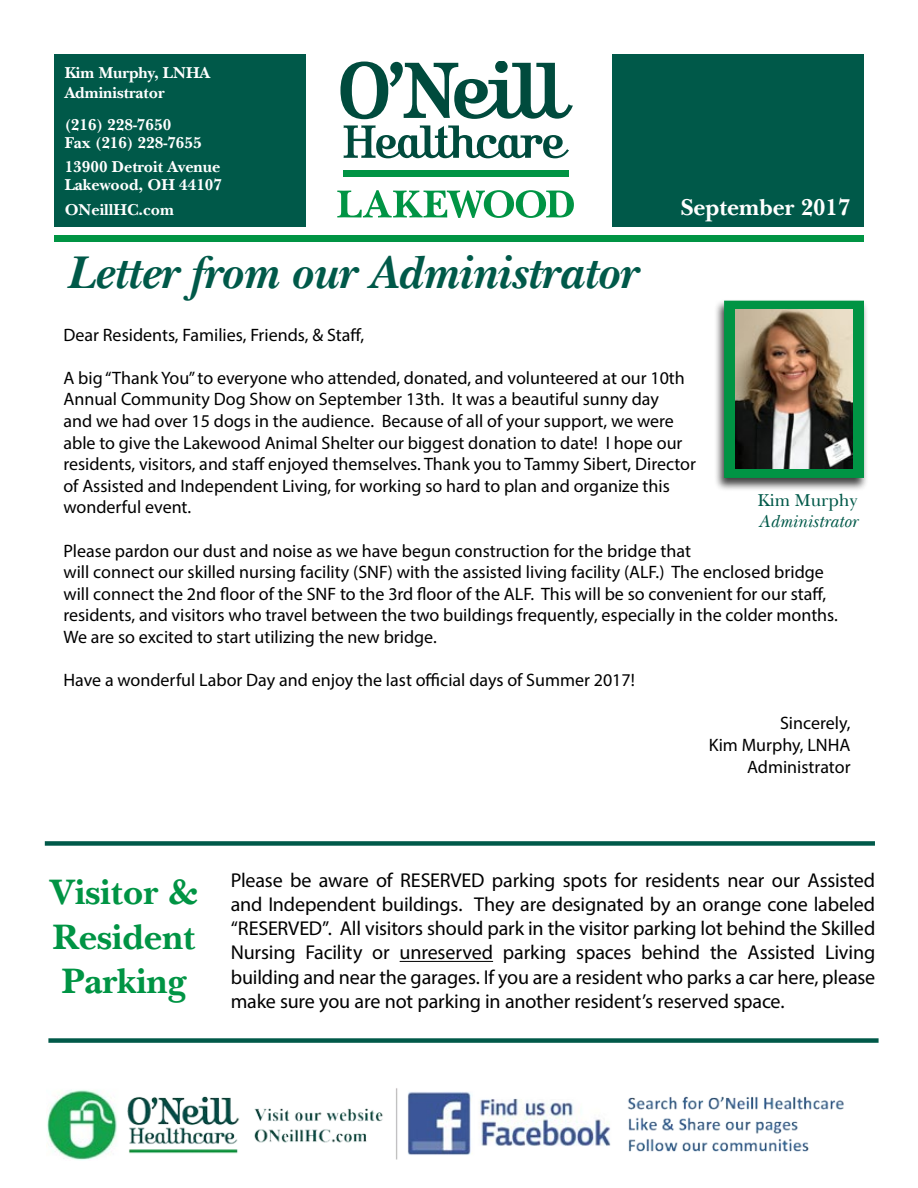
<style>
.page{position:relative;width:918px;height:1188px;background:#fff}
.page>*{position:absolute;margin:0;border:0;box-sizing:border-box;transform-origin:0 0}
.t1{font:italic 700 48px "New Baskerville LT";color:#005949}
.t2{font:700 37.05px/44.5px "New Baskerville LT";color:#009444;text-align:justify}
.t3{font:700 24px "New Baskerville LT";color:#fff}
.t4{font:20.1px/24.2px "Myriad Pro";letter-spacing:-.01em;color:#000;text-align:justify}
.t5{font:18px/21.6px "Myriad Pro";color:#000}
.t6{font:italic 18px "New Baskerville LT";color:#005949}
.t7{font:18px "New Baskerville LT";color:#005949}
.t8{font:700 16.5px/18px "New Baskerville LT";color:#fff}
</style>
<div class="page">
<svg style="left:337px;top:190px;width:237px;height:28px"></svg>
<svg style="left:340px;top:62px;width:233px;height:57px"></svg>
<svg style="left:343px;top:125px;width:226px;height:33px"></svg>
<div style="left:343px;top:170px;width:226px;height:7px;background:#009444"></div>
<div style="left:54px;top:54px;width:251px;height:173px;background:#005949"></div>
<div style="left:613px;top:54px;width:251px;height:173px;background:#005949"></div>
<div style="left:54px;top:235px;width:810px;height:7px;background:#009444"></div>
<img style="left:47px;top:1088px;width:797px;height:73px">
<div style="left:713px;top:299px;width:156px;height:193px;background:#000;opacity:.75"></div>
<svg style="left:722px;top:299px;width:144px;height:181px"></svg>
<img style="left:736px;top:310px;width:116px;height:159px">
<hr style="left:400px;top:961px;width:93px;height:1px;background:#000">
<div style="left:48px;top:1038px;width:831px;height:5px;background:#005949"></div>
<div style="left:45px;top:841px;width:830px;height:5px;background:#005949"></div>
<p class="t8" style="left:65px;top:63px;width:147px;line-height:19.8px">Kim Murphy, LNHA<br>Administrator</p>
<p class="t8" style="left:65px;top:115px;width:138px">(216) 228-7650<br>Fax (216) 228-7655</p>
<p class="t8" style="left:65px;top:158px;width:159px">13900 Detroit Avenue<br>Lakewood, OH 44107</p>
<p class="t8" style="left:65px;top:201px;width:111px">ONeillHC.com</p>
<h3 class="t3" style="left:681px;top:193px;width:171px">September 2017</h3>
<h1 class="t1" style="left:66px;top:245px;width:572px">Letter from our Administrator</h1>
<p class="t5" style="left:63px;top:323px;width:302px">Dear Residents, Families, Friends, &amp; Staff,</p>
<p class="t5" style="left:63px;top:367px;width:634px">A big “Thank You” to everyone who attended, donated, and volunteered at our 10th Annual Community Dog Show on September 13th. It was a beautiful sunny day<br>and we had over 15 dogs in the audience. Because of all of your support, we were able to give the Lakewood Animal Shelter our biggest donation to date! I hope our residents, visitors, and staff enjoyed themselves. Thank you to Tammy Sibert, Director of Assisted and Independent Living, for working so hard to plan and organize this wonderful event.</p>
<p class="t5" style="left:63px;top:539px;width:776px">Please pardon our dust and noise as we have begun construction for the bridge that<br>will connect our skilled nursing facility (SNF) with the assisted living facility (ALF.) The enclosed bridge will connect the 2nd floor of the SNF to the 3rd floor of the ALF. This will be so convenient for our staff, residents, and visitors who travel between the two buildings frequently, especially in the colder months.<br>We are so excited to start utilizing the new bridge.</p>
<p class="t5" style="left:63px;top:669px;width:573px">Have a wonderful Labor Day and enjoy the last official days of Summer 2017!</p>
<p class="t5" style="left:709px;top:712px;width:143px;text-align:right">Sincerely,<br>Kim Murphy, LNHA<br>Administrator</p>
<p class="t7" style="left:758px;top:490px;width:101px">Kim Murphy</p>
<p class="t6" style="left:759px;top:511px;width:100px">Administrator</p>
<h2 class="t2" style="left:50px;top:870px;width:149px">Visitor &amp; Resident Parking</h2>
<p class="t4" style="left:231px;top:868px;width:646px">Please be aware of RESERVED parking spots for residents near our Assisted and Independent buildings. They are designated by an orange cone labeled “RESERVED”. All visitors should park in the visitor parking lot behind the Skilled Nursing Facility or unreserved parking spaces behind the Assisted Living building and near the garages. If you are a resident who parks a car here, please make sure you are not parking in another resident’s reserved space.</p>
</div>
